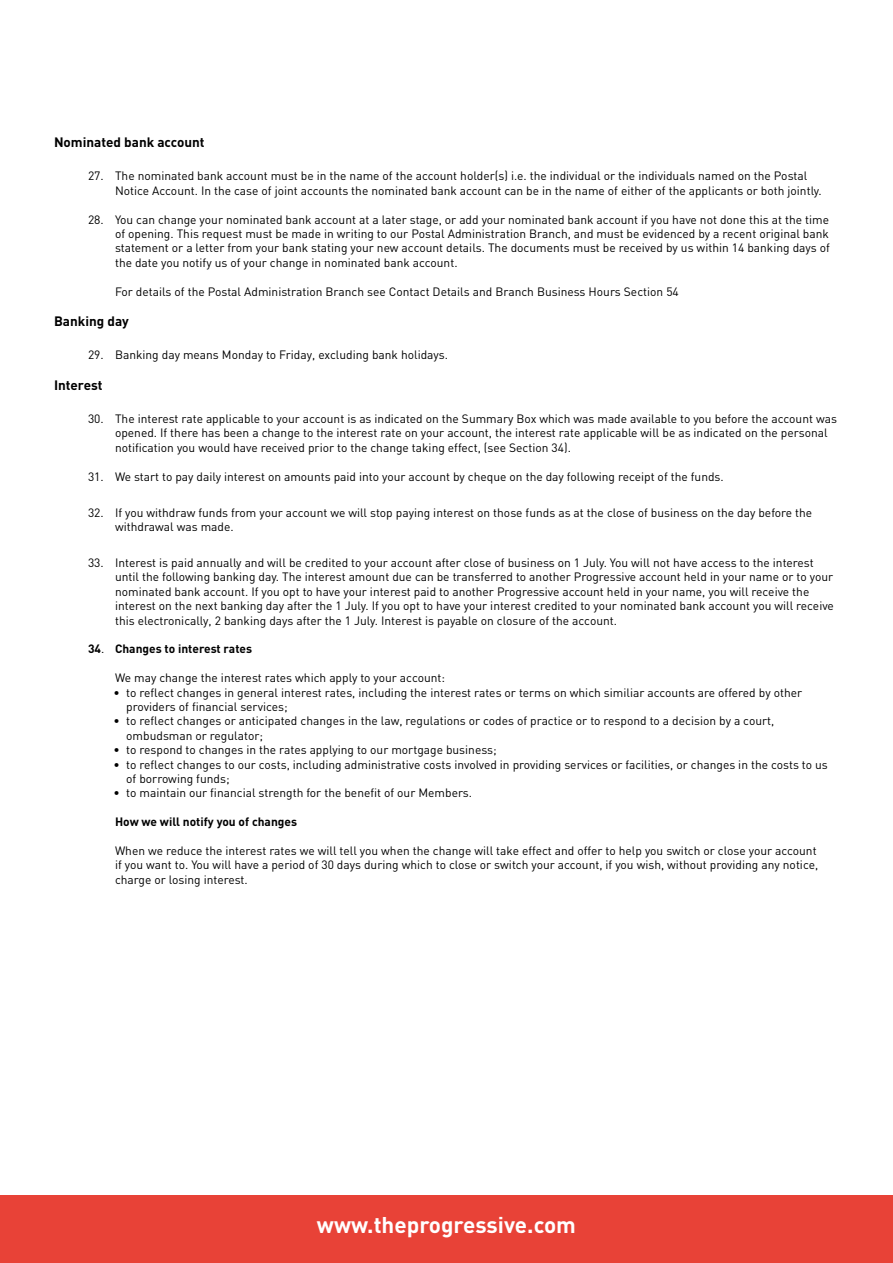
<style>
.page{position:relative;width:893px;height:1263px;background:#fff}
.page>*{position:absolute;margin:0;border:0;box-sizing:border-box;transform-origin:0 0}
.t1{font:700 22.5px "DIN";color:#fff}
.t2{font:700 13.5px "DIN";color:#000}
.t3{font:12px/14.4px "DIN";color:#000}
.t4{font:700 12px "DIN";color:#000}
.s1{font-weight:400}
</style>
<div class="page">
<div style="left:0;top:1195px;width:893px;height:68px;background:#e84237"></div>
<p class="t2" style="left:54px;top:134px;width:152px">Nominated bank account</p>
<p class="t3" style="left:115px;top:169px;width:708px;text-indent:-27px">27. The nominated bank account must be in the name of the account holder(s) i.e. the individual or the individuals named on the Postal<br>Notice Account. In the case of joint accounts the nominated bank account can be in the name of either of the applicants or both jointly.</p>
<p class="t3" style="left:115px;top:212px;width:716px;text-align:justify;text-indent:-27px">28. You can change your nominated bank account at a later stage, or add your nominated bank account if you have not done this at the time of opening. This request must be made in writing to our Postal Administration Branch, and must be evidenced by a recent original bank statement or a letter from your bank stating your new account details. The documents must be received by us within 14 banking days of the date you notify us of your change in nominated bank account.</p>
<p class="t3" style="left:115px;top:284px;width:565px">For details of the Postal Administration Branch see Contact Details and Branch Business Hours Section 54</p>
<p class="t2" style="left:54px;top:312px;width:76px">Banking day</p>
<p class="t3" style="left:88px;top:347px;width:362px">29. Banking day means Monday to Friday, excluding bank holidays.</p>
<p class="t2" style="left:54px;top:376px;width:50px">Interest</p>
<p class="t3" style="left:115px;top:411px;width:723px;text-indent:-27px">30. The interest rate applicable to your account is as indicated on the Summary Box which was made available to you before the account was opened. If there has been a change to the interest rate on your account, the interest rate applicable will be as indicated on the personal notification you would have received prior to the change taking effect, (see Section 34).</p>
<p class="t3" style="left:88px;top:469px;width:637px">31. We start to pay daily interest on amounts paid into your account by cheque on the day following receipt of the funds.</p>
<p class="t3" style="left:115px;top:505px;width:699px;text-indent:-27px">32. If you withdraw funds from your account we will stop paying interest on those funds as at the close of business on the day before the withdrawal was made.</p>
<p class="t3" style="left:115px;top:555px;width:720px;text-indent:-27px">33. Interest is paid annually and will be credited to your account after close of business on 1 July. You will not have access to the interest until the following banking day. The interest amount due can be transferred to another Progressive account held in your name or to your nominated bank account. If you opt to have your interest paid to another Progressive account held in your name, you will receive the interest on the next banking day after the 1 July. If you opt to have your interest credited to your nominated bank account you will receive this electronically, 2 banking days after the 1 July. Interest is payable on closure of the account.</p>
<p class="t4" style="left:88px;top:641px;width:166px">34<span class="s1">.</span> Changes to interest rates</p>
<p class="t3" style="left:115px;top:670px;width:332px">We may change the interest rates which apply to your account:</p>
<p class="t3" style="left:126px;top:685px;width:677px;text-indent:-13px">• to reflect changes in general interest rates, including the interest rates or terms on which similiar accounts are offered by other providers of financial services;</p>
<p class="t3" style="left:126px;top:713px;width:649px;text-indent:-13px">• to reflect changes or anticipated changes in the law, regulations or codes of practice or to respond to a decision by a court, ombudsman or regulator;</p>
<p class="t3" style="left:114px;top:742px;width:385px">• to respond to changes in the rates applying to our mortgage business;</p>
<p class="t3" style="left:126px;top:757px;width:703px;text-indent:-13px">• to reflect changes to our costs, including administrative costs involved in providing services or facilities, or changes in the costs to us of borrowing funds;</p>
<p class="t3" style="left:114px;top:785px;width:360px">• to maintain our financial strength for the benefit of our Members.</p>
<p class="t4" style="left:115px;top:814px;width:184px">How we will notify you of changes</p>
<p class="t3" style="left:115px;top:843px;width:705px">When we reduce the interest rates we will tell you when the change will take effect and offer to help you switch or close your account if you want to. You will have a period of 30 days during which to close or switch your account, if you wish, without providing any notice, charge or losing interest.</p>
<h1 class="t1" style="left:317px;top:1210px;width:261px">www.theprogressive.com</h1>
</div>
